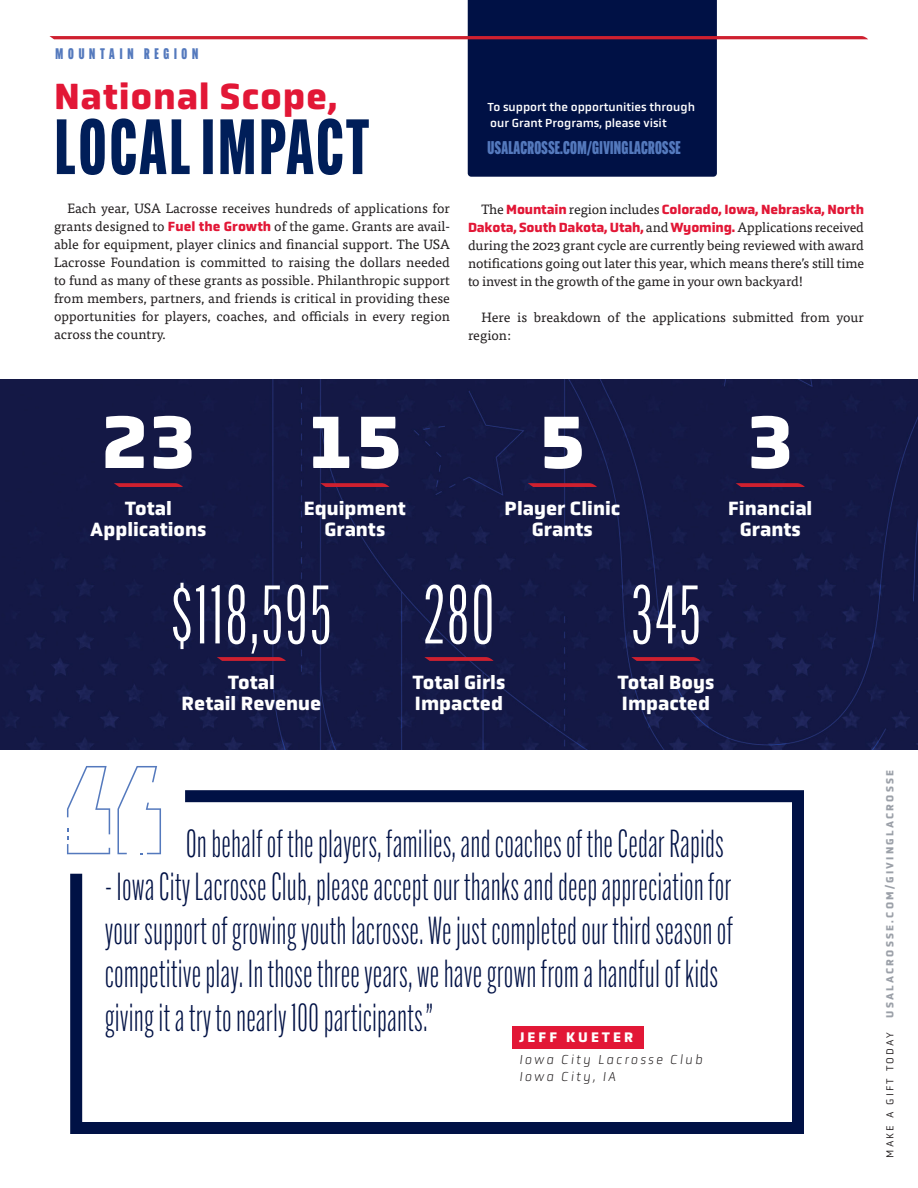
<style>
.page{position:relative;width:918px;height:1188px;background:#fff}
.page>*{position:absolute;margin:0;border:0;box-sizing:border-box;transform-origin:0 0}
.info_number{font:81px "Alternate Gothic Comp ATF";letter-spacing:.03em;color:#fff}
.t1{font:800 76.5px "Alternate Gothic Comp ATF";letter-spacing:.04em;color:#001e59}
.info_number_2{font:900 75px "Obvia";color:#fff}
.pull_quote_small{font:300 38.25px/43.5px "Alternate Gothic Comp ATF";letter-spacing:.02em;color:#001145}
.t2{font:700 36.9px "Obvia";letter-spacing:.02em;color:#e21736}
.info_stat{font:700 19.5px "Obvia";color:#fff}
.t3{font:900 18px "Alternate Gothic Comp ATF";letter-spacing:.02em;color:#5479bd}
.EYEBROW_BACK{font:900 15px "Alternate Gothic Comp ATF";letter-spacing:.32em;color:#5479bd}
.boxed_byline{font:700 14.1px "Obvia";letter-spacing:.215em;color:#fff}
.body-raggedright{font:13.5px/18px "Tisa Pro";letter-spacing:-.01em;color:#231f20;text-align:justify}
.body_bold{font:13.5px/18px "Tisa Pro";color:#231f20}
.affiliation_line{font:italic 200 13.5px "Obvia";letter-spacing:.15em;color:#231f20}
.t4{font:12px/16.2px "Obvia";color:#fff}
.t5{font:700 10.5px "Obvia";letter-spacing:.215em;color:#9ba0a8}
.t6{font:10.5px "Obvia";letter-spacing:.215em;color:#231f20}
.s1{font-family:"Obvia";font-weight:700;color:#e21736}
</style>
<div class="page">
<div style="left:0;top:379px;width:918px;height:371px;background:#141845"></div>
<svg style="left:114px;top:483px;width:69px;height:4px"></svg>
<svg style="left:217px;top:657px;width:69px;height:4px"></svg>
<svg style="left:424px;top:657px;width:70px;height:4px"></svg>
<svg style="left:631px;top:657px;width:70px;height:4px"></svg>
<svg style="left:320px;top:483px;width:69px;height:4px"></svg>
<svg style="left:528px;top:483px;width:69px;height:4px"></svg>
<svg style="left:736px;top:483px;width:69px;height:4px"></svg>
<svg style="left:78px;top:766px;width:29px;height:18px"></svg>
<svg style="left:128px;top:766px;width:29px;height:18px"></svg>
<div style="left:468px;top:0;width:249px;height:177px;background:#001145"></div>
<svg style="left:49px;top:36px;width:819px;height:3px;background:#ce2332"></svg>
<svg style="left:67px;top:784px;width:737px;height:350px"></svg>
<p class="EYEBROW_BACK" style="left:56px;top:45px;width:144px">MOUNTAIN REGION</p>
<h3 class="t2" style="left:54px;top:74px;width:285px">National Scope,</h3>
<h2 class="t1" style="left:55px;top:99px;width:316px">LOCAL IMPACT</h2>
<p class="t4" style="left:487px;top:99px;width:209px">To support the opportunities through our Grant Programs, please visit</p>
<h3 class="t3" style="left:488px;top:136px;width:195px">USALACROSSE.COM/GIVINGLACROSSE</h3>
<p class="body-raggedright" style="left:54px;top:199px;width:398px;text-indent:14px">Each year, USA Lacrosse receives hundreds of applications for grants designed to <span class="s1">Fuel the Growth</span> of the game. Grants are avail&shy;able for equipment, player clinics and financial support. The USA Lacrosse Foundation is committed to raising the dollars needed to fund as many of these grants as possible. Philanthropic support from members, partners, and friends is critical in providing these opportunities for players, coaches, and officials in every region across the country.</p>
<p class="body-raggedright" style="left:468px;top:199px;width:398px;text-indent:14px">The <span class="s1">Mountain</span> region includes <span class="s1">Colorado, Iowa, Nebraska, North Dakota, South Dakota, Utah,</span> and <span class="s1">Wyoming.</span> Applications received during the 2023 grant cycle are currently being reviewed with award notifications going out later this year, which means there’s still time to invest in the growth of the game in your own backyard!</p>
<p class="body_bold" style="left:468px;top:307px;width:398px;text-indent:14px">Here is breakdown of the applications submitted from your region:</p>
<p class="info_number_2" style="left:102px;top:396px;width:93px">23</p>
<p class="info_stat" style="left:125px;top:496px;width:49px">Total</p>
<p class="info_stat" style="left:90px;top:517px;width:118px">Applications</p>
<p class="info_number_2" style="left:309px;top:396px;width:94px">15</p>
<p class="info_number_2" style="left:540px;top:396px;width:46px">5</p>
<p class="info_number_2" style="left:748px;top:396px;width:45px">3</p>
<p class="info_stat" style="left:304px;top:496px;width:103px">Equipment</p>
<p class="info_stat" style="left:324px;top:517px;width:63px">Grants</p>
<p class="info_stat" style="left:505px;top:496px;width:117px">Player Clinic</p>
<p class="info_stat" style="left:532px;top:517px;width:63px">Grants</p>
<p class="info_stat" style="left:728px;top:496px;width:86px">Financial</p>
<p class="info_stat" style="left:740px;top:517px;width:63px">Grants</p>
<p class="info_number" style="left:171px;top:567px;width:161px">$118,595</p>
<p class="info_number" style="left:424px;top:567px;width:72px">280</p>
<p class="info_number" style="left:631px;top:567px;width:71px">345</p>
<p class="info_stat" style="left:228px;top:670px;width:49px">Total</p>
<p class="info_stat" style="left:182px;top:691px;width:141px">Retail Revenue</p>
<p class="info_stat" style="left:413px;top:670px;width:94px">Total Girls</p>
<p class="info_stat" style="left:415px;top:691px;width:90px">Impacted</p>
<p class="info_stat" style="left:618px;top:670px;width:98px">Total Boys</p>
<p class="info_stat" style="left:622px;top:691px;width:90px">Impacted</p>
<p class="pull_quote_small" style="left:186px;top:822px;width:539px">On behalf of the players, families, and coaches of the Cedar Rapids</p>
<p class="pull_quote_small" style="left:105px;top:865px;width:629px">- Iowa City Lacrosse Club, please accept our thanks and deep appreciation for your support of growing youth lacrosse. We just completed our third season of competitive play. In those three years, we have grown from a handful of kids giving it a try to nearly 100 participants.”</p>
<p class="boxed_byline" style="left:519px;top:1028px;width:116px">JEFF KUETER</p>
<p class="affiliation_line" style="left:519px;top:1052px;width:185px">Iowa City Lacrosse Club</p>
<p class="affiliation_line" style="left:519px;top:1068px;width:98px">Iowa City, IA</p>
<p class="t5" style="left:883px;top:1018px;width:250px;rotate:-90deg">USALACROSSE.COM/GIVINGLACROSSE</p>
<p class="t6" style="left:884px;top:1158px;width:127px;rotate:-90deg">MAKE A GIFT TODAY</p>
</div>
